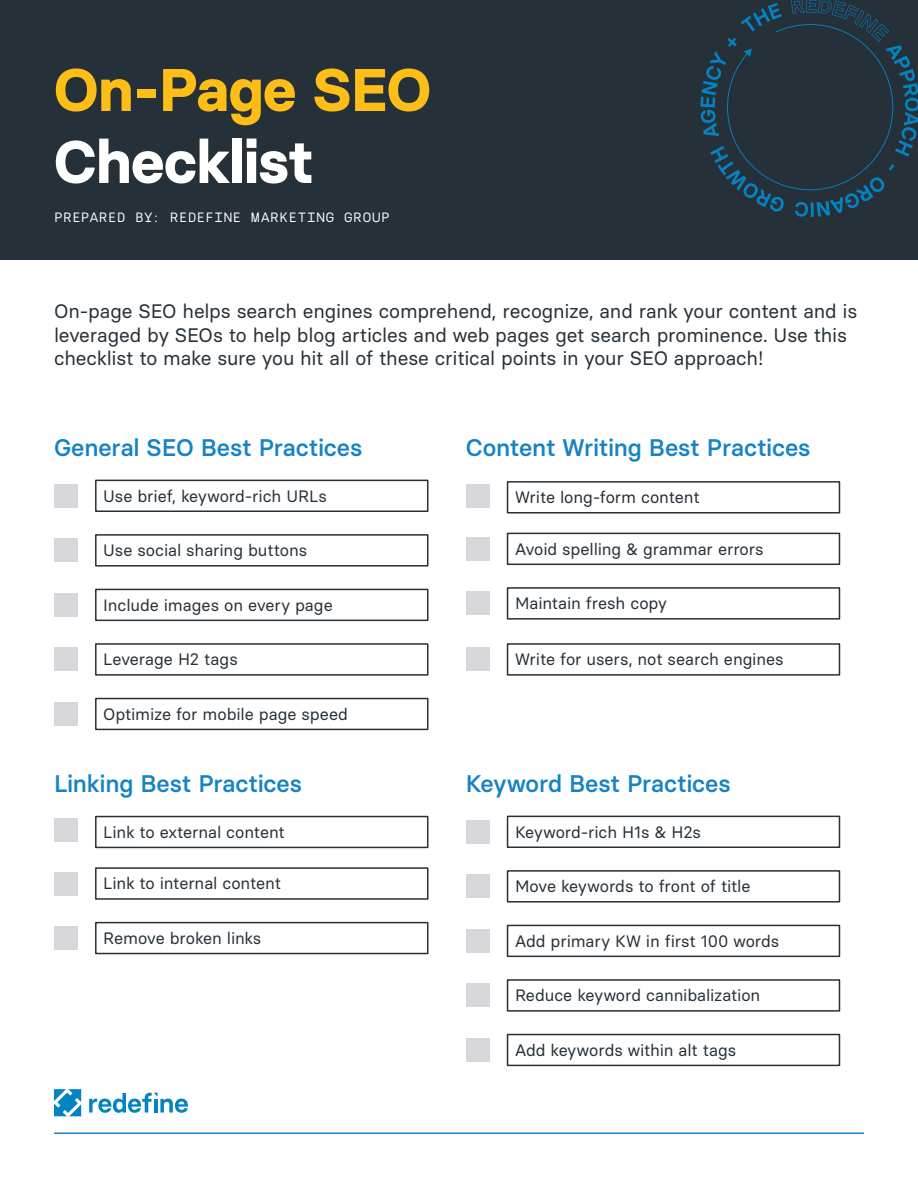
<style>
.page{position:relative;width:918px;height:1188px;background:#fff}
.page>*{position:absolute;margin:0;border:0;box-sizing:border-box;transform-origin:0 0}
.Heading_1{font:700 60px "Basier Square";letter-spacing:-.005em;color:#fdbe18}
.Heading_1-2{font:700 60px "Basier Square";letter-spacing:-.005em;color:#fff}
.Heading_2{font:500 24px "Basier Square";letter-spacing:-.005em;color:#1583c4}
.Normal_Text{font:19.5px/23.4px "Basier Square";letter-spacing:-.01em;color:#263038}
.Normal_Text-2{font:16.5px "Basier Square";letter-spacing:-.005em;color:#263038}
.Accent_Text{font:13.5px "Silka Mono";letter-spacing:-.005em;color:#fff}
</style>
<div class="page">
<div style="left:0;top:0;width:918px;height:260px;background:#263038"></div>
<div style="left:54px;top:484px;width:24px;height:24px;background:#d6d7db"></div>
<svg style="left:95px;top:479px;width:334px;height:33px"></svg>
<div style="left:466px;top:484px;width:24px;height:24px;background:#d6d7db"></div>
<svg style="left:506px;top:481px;width:335px;height:33px"></svg>
<div style="left:54px;top:538px;width:24px;height:24px;background:#d6d7db"></div>
<svg style="left:95px;top:534px;width:334px;height:33px"></svg>
<div style="left:466px;top:537px;width:24px;height:24px;background:#d6d7db"></div>
<svg style="left:506px;top:532px;width:335px;height:34px"></svg>
<div style="left:54px;top:593px;width:24px;height:24px;background:#d6d7db"></div>
<svg style="left:95px;top:588px;width:334px;height:34px"></svg>
<div style="left:54px;top:648px;width:24px;height:23px;background:#d6d7db"></div>
<svg style="left:95px;top:643px;width:334px;height:33px"></svg>
<div style="left:54px;top:702px;width:24px;height:24px;background:#d6d7db"></div>
<svg style="left:95px;top:697px;width:334px;height:34px"></svg>
<div style="left:466px;top:592px;width:24px;height:23px;background:#d6d7db"></div>
<svg style="left:506px;top:587px;width:335px;height:33px"></svg>
<div style="left:466px;top:648px;width:24px;height:23px;background:#d6d7db"></div>
<svg style="left:506px;top:643px;width:335px;height:33px"></svg>
<div style="left:54px;top:819px;width:24px;height:23px;background:#d6d7db"></div>
<svg style="left:95px;top:815px;width:334px;height:34px"></svg>
<div style="left:54px;top:872px;width:24px;height:23px;background:#d6d7db"></div>
<svg style="left:95px;top:867px;width:334px;height:33px"></svg>
<div style="left:54px;top:926px;width:24px;height:24px;background:#d6d7db"></div>
<svg style="left:95px;top:921px;width:334px;height:34px"></svg>
<div style="left:466px;top:820px;width:24px;height:24px;background:#d6d7db"></div>
<svg style="left:506px;top:815px;width:335px;height:33px"></svg>
<div style="left:466px;top:874px;width:24px;height:24px;background:#d6d7db"></div>
<svg style="left:506px;top:870px;width:335px;height:33px"></svg>
<div style="left:466px;top:929px;width:24px;height:24px;background:#d6d7db"></div>
<svg style="left:506px;top:924px;width:335px;height:34px"></svg>
<div style="left:466px;top:984px;width:24px;height:23px;background:#d6d7db"></div>
<svg style="left:506px;top:979px;width:335px;height:33px"></svg>
<div style="left:466px;top:1038px;width:24px;height:24px;background:#d6d7db"></div>
<svg style="left:506px;top:1033px;width:335px;height:34px"></svg>
<hr style="left:54px;top:1132px;width:810px;height:2px;background:#1583c4">
<svg style="left:700px;top:0;width:218px;height:217px"></svg>
<svg style="left:54px;top:1089px;width:27px;height:27px"></svg>
<svg style="left:89px;top:1093px;width:99px;height:20px"></svg>
<p class="Heading_1" style="left:54px;top:53px;width:379px">On-Page SEO</p>
<p class="Heading_1-2" style="left:54px;top:125px;width:262px">Checklist</p>
<p class="Accent_Text" style="left:54px;top:209px;width:338px">PREPARED BY: REDEFINE MARKETING GROUP</p>
<p class="Normal_Text" style="left:54px;top:300px;width:805px">On-page SEO helps search engines comprehend, recognize, and rank your content and is leveraged by SEOs to help blog articles and web pages get search prominence. Use this checklist to make sure you hit all of these critical points in your SEO approach!</p>
<p class="Heading_2" style="left:54px;top:433px;width:310px">General SEO Best Practices</p>
<p class="Heading_2" style="left:466px;top:433px;width:346px">Content Writing Best Practices</p>
<p class="Normal_Text-2" style="left:515px;top:487px;width:186px">Write long-form content</p>
<p class="Normal_Text-2" style="left:103px;top:540px;width:205px">Use social sharing buttons</p>
<p class="Normal_Text-2" style="left:515px;top:538px;width:250px">Avoid spelling &amp; grammar errors</p>
<p class="Normal_Text-2" style="left:103px;top:594px;width:231px">Include images on every page</p>
<p class="Normal_Text-2" style="left:103px;top:649px;width:136px">Leverage H2 tags</p>
<p class="Normal_Text-2" style="left:103px;top:704px;width:246px">Optimize for mobile page speed</p>
<p class="Normal_Text-2" style="left:103px;top:485px;width:225px">Use brief, keyword-rich URLs</p>
<p class="Normal_Text-2" style="left:515px;top:593px;width:153px">Maintain fresh copy</p>
<p class="Normal_Text-2" style="left:515px;top:649px;width:270px">Write for users, not search engines</p>
<p class="Heading_2" style="left:54px;top:769px;width:250px">Linking Best Practices</p>
<p class="Heading_2" style="left:466px;top:769px;width:266px">Keyword Best Practices</p>
<p class="Normal_Text-2" style="left:103px;top:822px;width:183px">Link to external content</p>
<p class="Normal_Text-2" style="left:103px;top:873px;width:179px">Link to internal content</p>
<p class="Normal_Text-2" style="left:515px;top:821px;width:188px">Keyword-rich H1s &amp; H2s</p>
<p class="Normal_Text-2" style="left:515px;top:876px;width:237px">Move keywords to front of title</p>
<p class="Normal_Text-2" style="left:515px;top:930px;width:266px">Add primary KW in first 100 words</p>
<p class="Normal_Text-2" style="left:515px;top:985px;width:247px">Reduce keyword cannibalization</p>
<p class="Normal_Text-2" style="left:515px;top:1040px;width:223px">Add keywords within alt tags</p>
<p class="Normal_Text-2" style="left:103px;top:928px;width:160px">Remove broken links</p>
</div>
